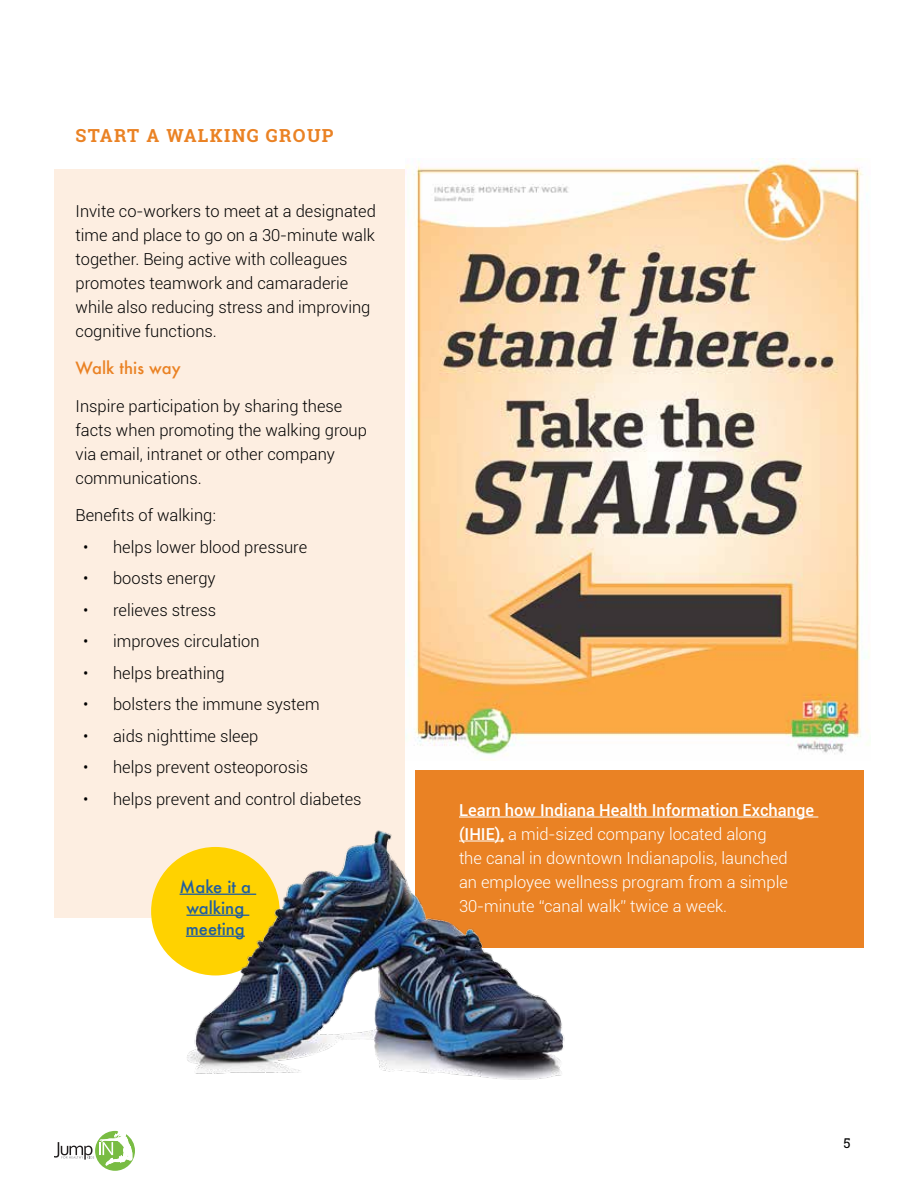
<style>
.page{position:relative;width:918px;height:1188px;background:#fff}
.page>*{position:absolute;margin:0;border:0;box-sizing:border-box;transform-origin:0 0}
.t1{font:700 18px "Roboto Slab";letter-spacing:.075em;color:#ea8224}
.t2{font:300 16.5px/24px "Roboto";color:#000}
.t3{font:300 16.5px/24px "Roboto";color:#fff}
.t4{font:500 16.5px/21px "Futura";color:#215e9e;text-align:center}
.t5{font:500 16.5px "Futura";color:#ea8224}
.t6{font:13.5px "Roboto Slab";color:#000}
.s1{font-weight:500}
</style>
<div class="page">
<img style="left:405px;top:159px;width:465px;height:597px">
<div style="left:54px;top:170px;width:351px;height:748px;background:#fdeee1"></div>
<svg style="left:54px;top:1131px;width:81px;height:40px"></svg>
<div style="left:416px;top:770px;width:448px;height:178px;background:#ea8224"></div>
<hr style="left:459px;top:817px;width:359px;height:1px;background:#fff">
<div style="left:151px;top:847px;width:129px;height:128px;background:#ffd200;border-radius:50%"></div>
<img style="left:171px;top:801px;width:418px;height:279px">
<hr style="left:180px;top:894px;width:76px;height:1px;background:#215e9e">
<hr style="left:186px;top:915px;width:63px;height:1px;background:#215e9e">
<hr style="left:186px;top:936px;width:59px;height:1px;background:#215e9e">
<p class="t1" style="left:76px;top:123px;width:260px">START A WALKING GROUP</p>
<p class="t2" style="left:76px;top:198px;width:302px">Invite co-workers to meet at a designated time and place to go on a 30-minute walk together. Being active with colleagues promotes teamwork and camaraderie while also reducing stress and improving cognitive functions.</p>
<p class="t5" style="left:76px;top:357px;width:107px">Walk this way</p>
<p class="t2" style="left:76px;top:393px;width:293px">Inspire participation by sharing these facts when promoting the walking group via email, intranet or other company communications.</p>
<p class="t2" style="left:76px;top:503px;width:142px">Benefits of walking:</p>
<p class="t2" style="left:83px;top:535px;width:226px">• helps lower blood pressure</p>
<p class="t2" style="left:83px;top:566px;width:134px">• boosts energy</p>
<p class="t2" style="left:83px;top:598px;width:135px">• relieves stress</p>
<p class="t2" style="left:83px;top:629px;width:178px">• improves circulation</p>
<p class="t2" style="left:83px;top:661px;width:143px">• helps breathing</p>
<p class="t2" style="left:83px;top:692px;width:238px">• bolsters the immune system</p>
<p class="t2" style="left:83px;top:724px;width:177px">• aids nighttime sleep</p>
<p class="t2" style="left:83px;top:755px;width:227px">• helps prevent osteoporosis</p>
<p class="t2" style="left:83px;top:787px;width:280px">• helps prevent and control diabetes</p>
<p class="t4" style="left:180px;top:876px;width:73px">Make it a walking meeting</p>
<p class="t3" style="left:459px;top:797px;width:357px"><span class="s1">Learn how Indiana Health Information Exchange (IHIE),</span> a mid-sized company located along<br>the canal in downtown Indianapolis, launched<br>an employee wellness program from a simple 30-minute “canal walk” twice a week.</p>
<p class="t6" style="left:843px;top:1134px;width:9px">5</p>
</div>
